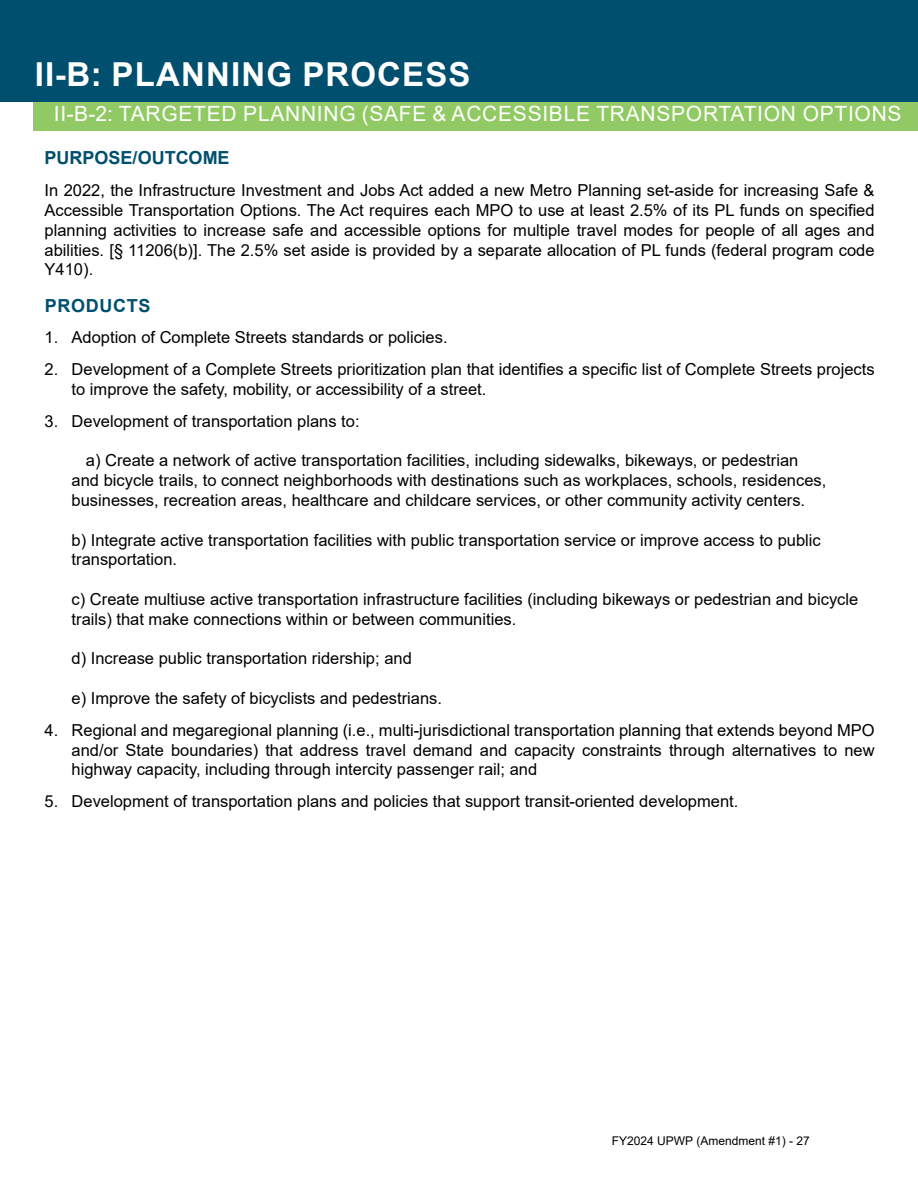
<style>
.page{position:relative;width:918px;height:1188px;background:#fff}
.page>*{position:absolute;margin:0;border:0;box-sizing:border-box;transform-origin:0 0}
.t1{font:700 33px "Arial";letter-spacing:.035em;color:#fff}
.t2{font:21px "Arial";letter-spacing:.035em;color:#fff}
.t3{font:700 18px "Arial";color:#014f6e}
.t4{font:700 18px "Arial";letter-spacing:.035em;color:#014f6e}
.t5{font:16.5px/19.8px "Arial";color:#000}
.t6{font:12px "Arial";color:#000}
</style>
<div class="page">
<div style="left:33px;top:34px;width:885px;height:97px;background:#91ca64"></div>
<div style="left:0;top:0;width:918px;height:101px;background:#014f6e"></div>
<h1 class="t1" style="left:35px;top:51px;width:437px">II-B: PLANNING PROCESS</h1>
<p class="t2" style="left:54px;top:99px;width:849px">II-B-2: TARGETED PLANNING (SAFE &amp; ACCESSIBLE TRANSPORTATION OPTIONS</p>
<p class="t3" style="left:45px;top:145px;width:187px">PURPOSE/OUTCOME</p>
<p class="t5" style="left:45px;top:180px;width:831px;text-align:justify">In 2022, the Infrastructure Investment and Jobs Act added a new Metro Planning set-aside for increasing Safe &amp; Accessible Transportation Options. The Act requires each MPO to use at least 2.5% of its PL funds on specified planning activities to increase safe and accessible options for multiple travel modes for people of all ages and abilities. [§ 11206(b)]. The 2.5% set aside is provided by a separate allocation of PL funds (federal program code Y410).</p>
<p class="t4" style="left:45px;top:293px;width:107px">PRODUCTS</p>
<p class="t5" style="left:45px;top:328px;width:404px">1. Adoption of Complete Streets standards or policies.</p>
<p class="t5" style="left:72px;top:359px;width:804px;text-indent:-27px">2. Development of a Complete Streets prioritization plan that identifies a specific list of Complete Streets projects to improve the safety, mobility, or accessibility of a street.</p>
<p class="t5" style="left:45px;top:411px;width:316px">3. Development of transportation plans to:</p>
<p class="t5" style="left:72px;top:451px;width:756px;text-indent:14px">a) Create a network of active transportation facilities, including sidewalks, bikeways, or pedestrian and bicycle trails, to connect neighborhoods with destinations such as workplaces, schools, residences, businesses, recreation areas, healthcare and childcare services, or other community activity centers.</p>
<p class="t5" style="left:72px;top:530px;width:751px">b) Integrate active transportation facilities with public transportation service or improve access to public transportation.</p>
<p class="t5" style="left:72px;top:589px;width:788px">c) Create multiuse active transportation infrastructure facilities (including bikeways or pedestrian and bicycle trails) that make connections within or between communities.</p>
<p class="t5" style="left:72px;top:649px;width:342px">d) Increase public transportation ridership; and</p>
<p class="t5" style="left:72px;top:688px;width:372px">e) Improve the safety of bicyclists and pedestrians.</p>
<p class="t5" style="left:72px;top:720px;width:804px;text-align:justify;text-indent:-27px">4. Regional and megaregional planning (i.e., multi-jurisdictional transportation planning that extends beyond MPO and/or State boundaries) that address travel demand and capacity constraints through alternatives to new highway capacity, including through intercity passenger rail; and</p>
<p class="t5" style="left:45px;top:791px;width:695px">5. Development of transportation plans and policies that support transit-oriented development.</p>
<p class="t6" style="left:612px;top:1132px;width:200px">FY2024 UPWP (Amendment #1) - 27</p>
</div>
